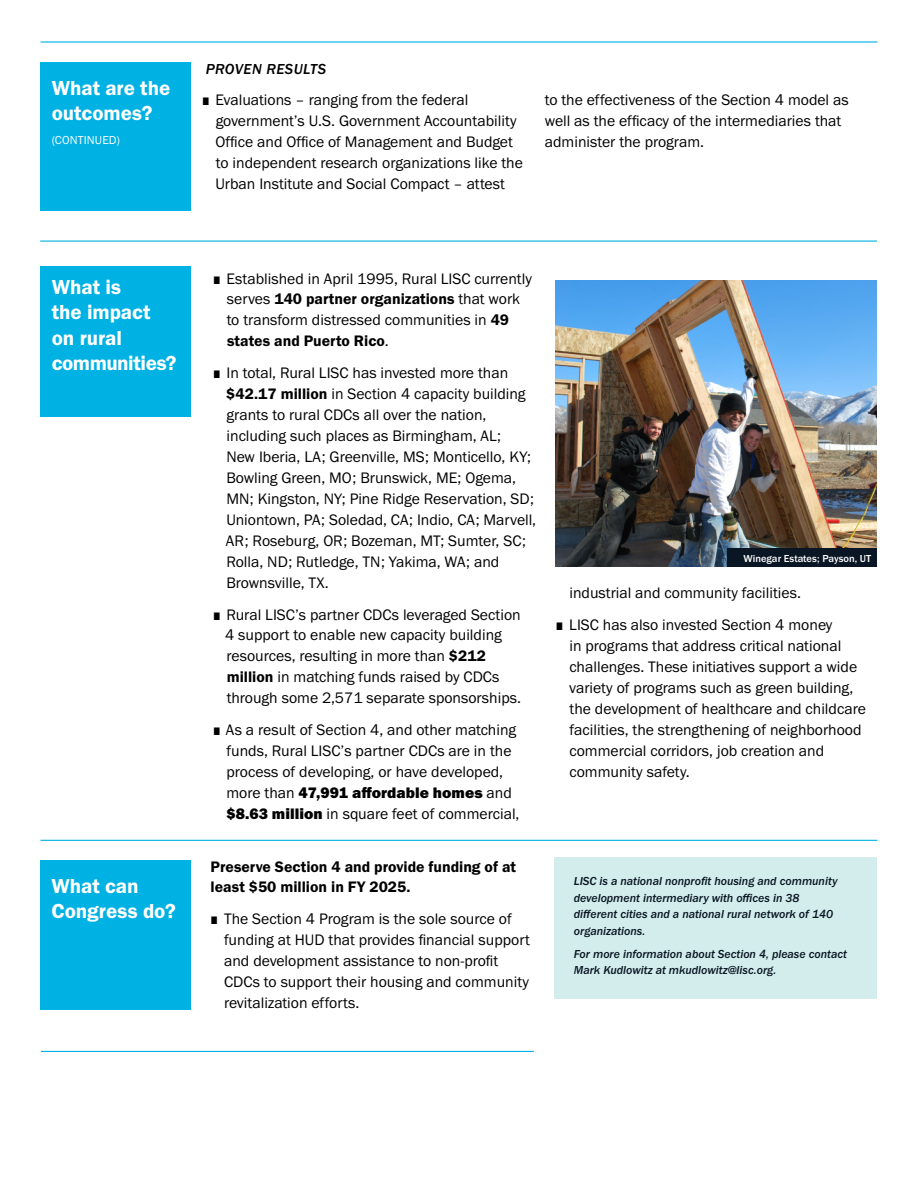
<style>
.page{position:relative;width:918px;height:1188px;background:#fff}
.page>*{position:absolute;margin:0;border:0;box-sizing:border-box;transform-origin:0 0}
.t1{font:21px/25.5px "Franklin Gothic URW Dem";letter-spacing:-.005em;color:#fff}
.t2{font:15.75px/21px "Franklin Gothic URW Boo";color:#000}
.t3{font:15.75px/21px "Franklin Gothic URW Dem";color:#000}
.t4{font:15.75px "Franklin Gothic URW Hea";color:#000}
.t5{font:15px "Franklin Gothic URW Med Ita";letter-spacing:.03em;color:#000}
.t6{font:12px/16.5px "Franklin Gothic URW Med Ita";color:#0a1624}
.t7{font:12px "Franklin Gothic URW Boo";letter-spacing:.01em;color:#fff}
.t8{font:500 10.5px "Franklin Gothic URW";color:#fff}
.s1{font-size:11.25px}
.s2{font-family:"Franklin Gothic URW Boo"}
.s3{font-family:"Franklin Gothic URW Dem"}
.s4{font-family:"Franklin Gothic URW Hea"}
</style>
<div class="page">
<hr style="left:40px;top:41px;width:837px;height:2px;background:#00b1e4">
<div style="left:40px;top:62px;width:151px;height:149px;background:#00b1e4"></div>
<hr style="left:41px;top:1051px;width:493px;height:1px;background:#00b1e4">
<div style="left:40px;top:860px;width:151px;height:149px;background:#00b1e4"></div>
<hr style="left:40px;top:840px;width:838px;height:1px;background:#00b1e4">
<hr style="left:40px;top:241px;width:837px;height:1px;background:#00b1e4">
<div style="left:40px;top:266px;width:151px;height:151px;background:#00b1e4"></div>
<img style="left:555px;top:281px;width:322px;height:286px">
<div style="left:727px;top:549px;width:150px;height:18px;background:#0a1624"></div>
<div style="left:554px;top:858px;width:323px;height:141px;background:#d3edec"></div>
<h1 class="t1" style="left:52px;top:74px;width:120px">What are the outcomes?</h1>
<p class="t7" style="left:52px;top:133px;width:70px">(CONTINUED)</p>
<p class="t5" style="left:206px;top:60px;width:122px">PROVEN RESULTS</p>
<p class="t2" style="left:215px;top:89px;width:309px;text-indent:-13px"><span class="s1">■</span> Evaluations – ranging from the federal government’s U.S. Government Accountability Office and Office of Management and Budget to independent research organizations like the Urban Institute and Social Compact – attest</p>
<p class="t2" style="left:545px;top:89px;width:306px">to the effectiveness of the Section 4 model as well as the efficacy of the intermediaries that administer the program.</p>
<h1 class="t1" style="left:52px;top:274px;width:126px">What is<br>the impact on rural communities?</h1>
<h1 class="t1" style="left:51px;top:872px;width:126px">What can<br>Congress do?</h1>
<p class="t2" style="left:213px;top:267px;width:320px"><span class="s1">■</span> Established in April 1995, Rural LISC currently</p>
<p class="t3" style="left:227px;top:288px;width:295px"><span class="s2">serves</span> 140 partner organizations <span class="s2">that work</span></p>
<p class="t2" style="left:227px;top:309px;width:284px">to transform distressed communities in <span class="s3">49</span></p>
<p class="t3" style="left:227px;top:330px;width:163px">states and Puerto Rico<span class="s2">.</span></p>
<p class="t2" style="left:226px;top:362px;width:312px;text-indent:-13px"><span class="s1">■</span> In total, Rural LISC has invested more than <span class="s3">$42.17 million</span> in Section 4 capacity building grants to rural CDCs all over the nation, including such places as Birmingham, AL;<br>New Iberia, LA; Greenville, MS; Monticello, KY; Bowling Green, MO; Brunswick, ME; Ogema, MN; Kingston, NY; Pine Ridge Reservation, SD; Uniontown, PA; Soledad, CA; Indio, CA; Marvell, AR; Roseburg, OR; Bozeman, MT; Sumter, SC; Rolla, ND; Rutledge, TN; Yakima, WA; and Brownsville, TX.</p>
<p class="t2" style="left:225px;top:603px;width:298px;text-indent:-12px"><span class="s1">■</span> Rural LISC’s partner CDCs leveraged Section 4 support to enable new capacity building resources, resulting in more than <span class="s3">$212 million</span> in matching funds raised by CDCs through some 2,571 separate sponsorships.</p>
<p class="t2" style="left:213px;top:719px;width:305px;text-align:center"><span class="s1">■</span> As a result of Section 4, and other matching funds, Rural LISC’s partner CDCs are in the process of developing, or have developed,</p>
<p class="t4" style="left:227px;top:783px;width:287px"><span class="s2">more than</span> 47,991 affordable homes <span class="s2">and</span></p>
<p class="t2" style="left:226px;top:803px;width:295px"><span class="s4">$8.63 million</span> in square feet of commercial,</p>
<p class="t3" style="left:211px;top:855px;width:307px">Preserve Section 4 and provide funding of at least $50 million in FY 2025.</p>
<p class="t2" style="left:224px;top:908px;width:307px;text-indent:-14px"><span class="s1">■</span> The Section 4 Program is the sole source of funding at HUD that provides financial support and development assistance to non-profit CDCs to support their housing and community revitalization efforts.</p>
<p class="t8" style="left:744px;top:552px;width:129px">Winegar Estates; Payson, UT</p>
<p class="t2" style="left:569px;top:582px;width:233px">industrial and community facilities.</p>
<p class="t2" style="left:569px;top:614px;width:298px;text-indent:-13px"><span class="s1">■</span> LISC has also invested Section 4 money<br>in programs that address critical national challenges. These initiatives support a wide variety of programs such as green building, the development of healthcare and childcare facilities, the strengthening of neighborhood commercial corridors, job creation and community safety.</p>
<p class="t6" style="left:574px;top:873px;width:265px">LISC is a national nonprofit housing and community development intermediary with offices in 38 different cities and a national rural network of 140 organizations.</p>
<p class="t6" style="left:574px;top:945px;width:275px">For more information about Section 4, please contact<br>Mark Kudlowitz at mkudlowitz@lisc.org.</p>
</div>
